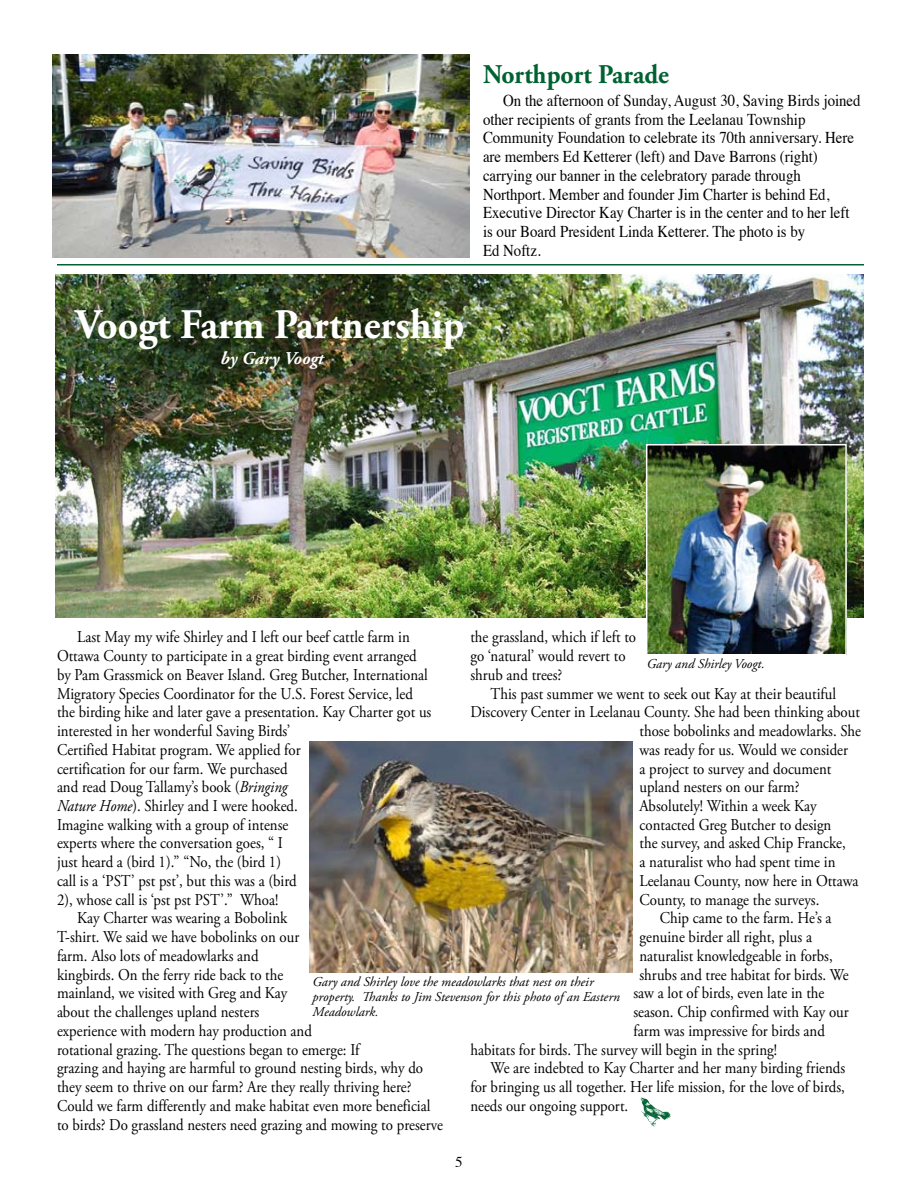
<style>
.page{position:relative;width:918px;height:1188px;background:#fff}
.page>*{position:absolute;margin:0;border:0;box-sizing:border-box;transform-origin:0 0}
.t1{font:700 42px "Adobe Garamond Pro";color:#fff;scale:.95 1}
.t2{font:700 27px "Adobe Garamond Pro";color:#006232;scale:.95 1}
.t3{font:italic 700 18px "Adobe Garamond Pro";color:#fff}
.t4{font:16.5px/18.8px "Adobe Garamond Pro";color:#000;scale:.9 1}
.t5{font:16.5px/18.8px "Times";color:#000;scale:.9 1}
.t6{font:15px "Times";color:#000}
.t7{font:italic 13.5px/15px "Adobe Garamond Pro";color:#000}
.s1{font-style:italic}
</style>
<div class="page">
<img style="left:56px;top:274px;width:808px;height:343px">
<img style="left:649px;top:447px;width:195px;height:206px">
<div style="left:646px;top:444px;width:201px;height:212px;border:2px solid #fff"></div>
<img style="left:310px;top:741px;width:323px;height:232px">
<hr style="left:57px;top:264px;width:807px;height:2px;background:#006232">
<svg style="left:641px;top:1098px;width:30px;height:28px"></svg>
<img style="left:52px;top:54px;width:417px;height:204px">
<h2 class="t2" style="left:483px;top:58px;width:197px">Northport Parade</h2>
<p class="t5" style="left:483px;top:89px;width:421px;text-indent:20px">On the afternoon of Sunday, August 30, Saving Birds joined other recipients of grants from the Leelanau Township Community Foundation to celebrate its 70th anniversary. Here are members Ed Ketterer (left) and Dave Barrons (right) carrying our banner in the celebratory parade through Northport. Member and founder Jim Charter is behind Ed, Executive Director Kay Charter is in the center and to her left is our Board President Linda Ketterer. The photo is by<br>Ed Noftz.</p>
<h1 class="t1" style="left:75px;top:300px;width:411px">Voogt Farm Partnership</h1>
<p class="t3" style="left:221px;top:348px;width:105px">by Gary Voogt</p>
<p class="t4" style="left:77px;top:628px;width:371px">Last May my wife Shirley and I left our beef cattle farm in</p>
<p class="t4" style="left:57px;top:647px;width:401px">Ottawa County to participate in a great birding event arranged</p>
<p class="t4" style="left:57px;top:666px;width:414px">by Pam Grassmick on Beaver Island. Greg Butcher, International</p>
<p class="t4" style="left:57px;top:685px;width:397px">Migratory Species Coordinator for the U.S. Forest Service, led</p>
<p class="t4" style="left:57px;top:703px;width:418px">the birding hike and later gave a presentation. Kay Charter got us</p>
<p class="t4" style="left:57px;top:722px;width:261px">interested in her wonderful Saving Birds’</p>
<p class="t4" style="left:57px;top:741px;width:272px">Certified Habitat program. We applied for</p>
<p class="t4" style="left:57px;top:759px;width:258px">certification for our farm. We purchased</p>
<p class="t4" style="left:57px;top:778px;width:258px">and read Doug Tallamy’s book (<span class="s1">Bringing</span></p>
<p class="t4" style="left:57px;top:797px;width:269px"><span class="s1">Nature Home</span>). Shirley and I were hooked.</p>
<p class="t4" style="left:57px;top:816px;width:259px">Imagine walking with a group of intense</p>
<p class="t4" style="left:57px;top:834px;width:253px">experts where the conversation goes, “ I</p>
<p class="t4" style="left:57px;top:853px;width:251px">just heard a (bird 1).” “No, the (bird 1)</p>
<p class="t4" style="left:57px;top:872px;width:268px">call is a ‘PST’ pst pst’, but this was a (bird</p>
<p class="t4" style="left:57px;top:891px;width:248px">2), whose call is ‘pst pst PST’.” Whoa!</p>
<p class="t4" style="left:77px;top:909px;width:235px">Kay Charter was wearing a Bobolink</p>
<p class="t4" style="left:57px;top:928px;width:271px">T-shirt. We said we have bobolinks on our</p>
<p class="t4" style="left:57px;top:947px;width:226px">farm. Also lots of meadowlarks and</p>
<p class="t4" style="left:57px;top:966px;width:253px">kingbirds. On the ferry ride back to the</p>
<p class="t4" style="left:57px;top:984px;width:258px">mainland, we visited with Greg and Kay</p>
<p class="t4" style="left:57px;top:1003px;width:226px">about the challenges upland nesters</p>
<p class="t4" style="left:57px;top:1022px;width:285px">experience with modern hay production and</p>
<p class="t4" style="left:57px;top:1041px;width:338px">rotational grazing. The questions began to emerge: If</p>
<p class="t4" style="left:57px;top:1059px;width:408px">grazing and haying are harmful to ground nesting birds, why do</p>
<p class="t4" style="left:57px;top:1078px;width:396px">they seem to thrive on our farm? Are they really thriving here?</p>
<p class="t4" style="left:57px;top:1097px;width:416px">Could we farm differently and make habitat even more beneficial</p>
<p class="t4" style="left:57px;top:1116px;width:430px">to birds? Do grassland nesters need grazing and mowing to preserve</p>
<p class="t4" style="left:470px;top:628px;width:186px">the grassland, which if left to go ‘natural’ would revert to shrub and trees?</p>
<p class="t4" style="left:491px;top:685px;width:385px">This past summer we went to seek out Kay at their beautiful</p>
<p class="t4" style="left:470px;top:703px;width:434px">Discovery Center in Leelanau County. She had been thinking about</p>
<p class="t4" style="left:640px;top:722px;width:248px">those bobolinks and meadowlarks. She</p>
<p class="t4" style="left:640px;top:741px;width:233px">was ready for us. Would we consider</p>
<p class="t4" style="left:640px;top:759px;width:215px">a project to survey and document</p>
<p class="t4" style="left:640px;top:778px;width:179px">upland nesters on our farm?</p>
<p class="t4" style="left:640px;top:797px;width:198px">Absolutely! Within a week Kay</p>
<p class="t4" style="left:640px;top:816px;width:215px">contacted Greg Butcher to design</p>
<p class="t4" style="left:640px;top:834px;width:231px">the survey, and asked Chip Francke,</p>
<p class="t4" style="left:640px;top:853px;width:219px">a naturalist who had spent time in</p>
<p class="t4" style="left:640px;top:872px;width:245px">Leelanau County, now here in Ottawa</p>
<p class="t4" style="left:640px;top:891px;width:201px">County, to manage the surveys.</p>
<p class="t4" style="left:660px;top:909px;width:192px">Chip came to the farm. He’s a</p>
<p class="t4" style="left:640px;top:928px;width:193px">genuine birder all right, plus a</p>
<p class="t4" style="left:640px;top:947px;width:216px">naturalist knowledgeable in forbs,</p>
<p class="t4" style="left:640px;top:966px;width:234px">shrubs and tree habitat for birds. We</p>
<p class="t4" style="left:633px;top:984px;width:214px">saw a lot of birds, even late in the</p>
<p class="t4" style="left:633px;top:1003px;width:241px">season. Chip confirmed with Kay our</p>
<p class="t4" style="left:633px;top:1022px;width:214px">farm was impressive for birds and</p>
<p class="t4" style="left:470px;top:1041px;width:342px">habitats for birds. The survey will begin in the spring!</p>
<p class="t4" style="left:491px;top:1059px;width:395px">We are indebted to Kay Charter and her many birding friends</p>
<p class="t4" style="left:470px;top:1078px;width:418px">for bringing us all together. Her life mission, for the love of birds,</p>
<p class="t4" style="left:470px;top:1097px;width:177px">needs our ongoing support.</p>
<p class="t7" style="left:647px;top:657px;width:119px">Gary and Shirley Voogt.</p>
<p class="t7" style="left:313px;top:974px;width:309px">Gary and Shirley love the meadowlarks that nest on their property. Thanks to Jim Stevenson for this photo of an Eastern<br>Meadowlark.</p>
<p class="t6" style="left:455px;top:1148px;width:9px">5</p>
</div>
